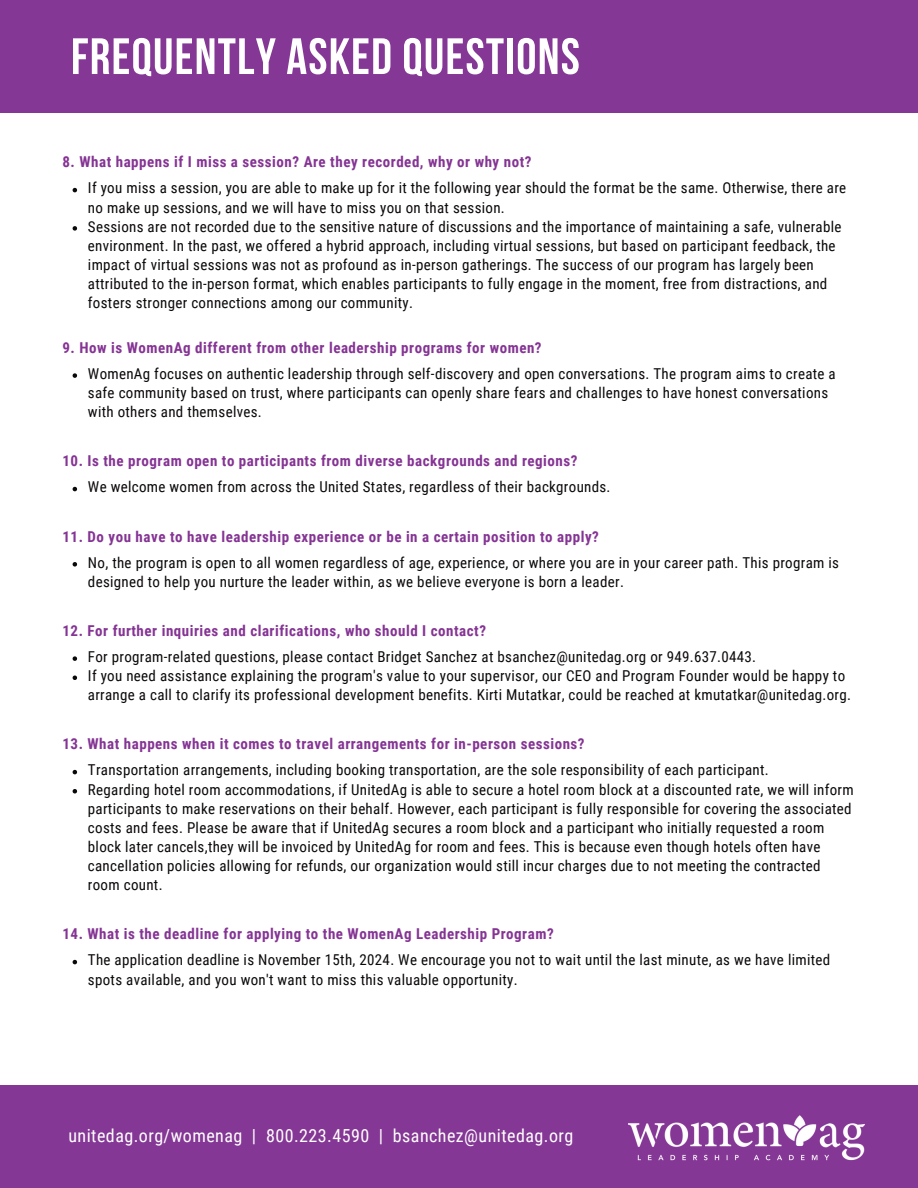
<style>
.page{position:relative;width:918px;height:1188px;background:#fff}
.page>*{position:absolute;margin:0;border:0;box-sizing:border-box;transform-origin:0 0}
.t1{font:700 51px "Bebas Neue";letter-spacing:.025em;color:#fff}
.t2{font:18px "Roboto Condensed";letter-spacing:.025em;color:#fff}
.t3{font:15px/19.2px "Roboto Condensed";letter-spacing:.02em;color:#0b0808}
.t4{font:700 15px "Roboto Condensed";letter-spacing:.035em;color:#853494}
</style>
<div class="page">
<div style="left:0;top:1085px;width:918px;height:103px;background:#853795"></div>
<img style="left:629px;top:1115px;width:236px;height:46px">
<div style="left:0;top:0;width:918px;height:113px;background:#853795"></div>
<svg style="left:73px;top:188px;width:4px;height:4px"></svg>
<svg style="left:73px;top:226px;width:4px;height:5px"></svg>
<svg style="left:73px;top:487px;width:4px;height:4px"></svg>
<svg style="left:73px;top:373px;width:4px;height:5px"></svg>
<svg style="left:73px;top:562px;width:4px;height:5px"></svg>
<svg style="left:73px;top:656px;width:4px;height:5px"></svg>
<svg style="left:73px;top:676px;width:4px;height:4px"></svg>
<svg style="left:73px;top:960px;width:4px;height:4px"></svg>
<svg style="left:73px;top:770px;width:4px;height:4px"></svg>
<svg style="left:73px;top:789px;width:4px;height:4px"></svg>
<p class="t1" style="left:71px;top:36px;width:510px">FREQUENTLY ASKED QUESTIONS</p>
<h3 class="t4" style="left:62px;top:153px;width:471px">8. What happens if I miss a session? Are they recorded, why or why not?</h3>
<p class="t3" style="left:88px;top:179px;width:760px">If you miss a session, you are able to make up for it the following year should the format be the same. Otherwise, there are no make up sessions, and we will have to miss you on that session.</p>
<h3 class="t3" style="left:88px;top:217px;width:755px">Sessions are not recorded due to the sensitive nature of discussions and the importance of maintaining a safe, vulnerable environment. In the past, we offered a hybrid approach, including virtual sessions, but based on participant feedback, the impact of virtual sessions was not as profound as in-person gatherings. The success of our program has largely been attributed to the in-person format, which enables participants to fully engage in the moment, free from distractions, and fosters stronger connections among our community.</h3>
<p class="t4" style="left:62px;top:339px;width:481px">9. How is WomenAg different from other leadership programs for women?</p>
<h3 class="t3" style="left:88px;top:364px;width:749px">WomenAg focuses on authentic leadership through self-discovery and open conversations. The program aims to create a safe community based on trust, where participants can openly share fears and challenges to have honest conversations with others and themselves.</h3>
<p class="t4" style="left:62px;top:452px;width:517px">10. Is the program open to participants from diverse backgrounds and regions?</p>
<h3 class="t3" style="left:88px;top:478px;width:524px">We welcome women from across the United States, regardless of their backgrounds.</h3>
<p class="t4" style="left:62px;top:528px;width:538px">11. Do you have to have leadership experience or be in a certain position to apply?</p>
<p class="t3" style="left:88px;top:553px;width:753px">No, the program is open to all women regardless of age, experience, or where you are in your career path. This program is designed to help you nurture the leader within, as we believe everyone is born a leader.</p>
<h3 class="t4" style="left:62px;top:622px;width:425px">12. For further inquiries and clarifications, who should I contact?</h3>
<p class="t3" style="left:88px;top:647px;width:670px">For program-related questions, please contact Bridget Sanchez at bsanchez@unitedag.org or 949.637.0443.</p>
<p class="t3" style="left:88px;top:666px;width:765px">If you need assistance explaining the program's value to your supervisor, our CEO and Program Founder would be happy to arrange a call to clarify its professional development benefits. Kirti Mutatkar, could be reached at kmutatkar@unitedag.org.</p>
<h2 class="t4" style="left:62px;top:735px;width:524px">13. What happens when it comes to travel arrangements for in-person sessions?</h2>
<p class="t3" style="left:88px;top:761px;width:767px">Transportation arrangements, including booking transportation, are the sole responsibility of each participant.<br>Regarding hotel room accommodations, if UnitedAg is able to secure a hotel room block at a discounted rate, we will inform participants to make reservations on their behalf. However, each participant is fully responsible for covering the associated costs and fees. Please be aware that if UnitedAg secures a room block and a participant who initially requested a room block later cancels,they will be invoiced by UnitedAg for room and fees. This is because even though hotels often have cancellation policies allowing for refunds, our organization would still incur charges due to not meeting the contracted room count.</p>
<h3 class="t4" style="left:62px;top:925px;width:493px">14. What is the deadline for applying to the WomenAg Leadership Program?</h3>
<p class="t3" style="left:88px;top:951px;width:744px">The application deadline is November 15th, 2024. We encourage you not to wait until the last minute, as we have limited spots available, and you won't want to miss this valuable opportunity.</p>
<h3 class="t2" style="left:68px;top:1126px;width:316px">unitedag.org/womenag | 800.223.4590 |</h3>
<p class="t2" style="left:393px;top:1126px;width:182px">bsanchez@unitedag.org</p>
</div>
